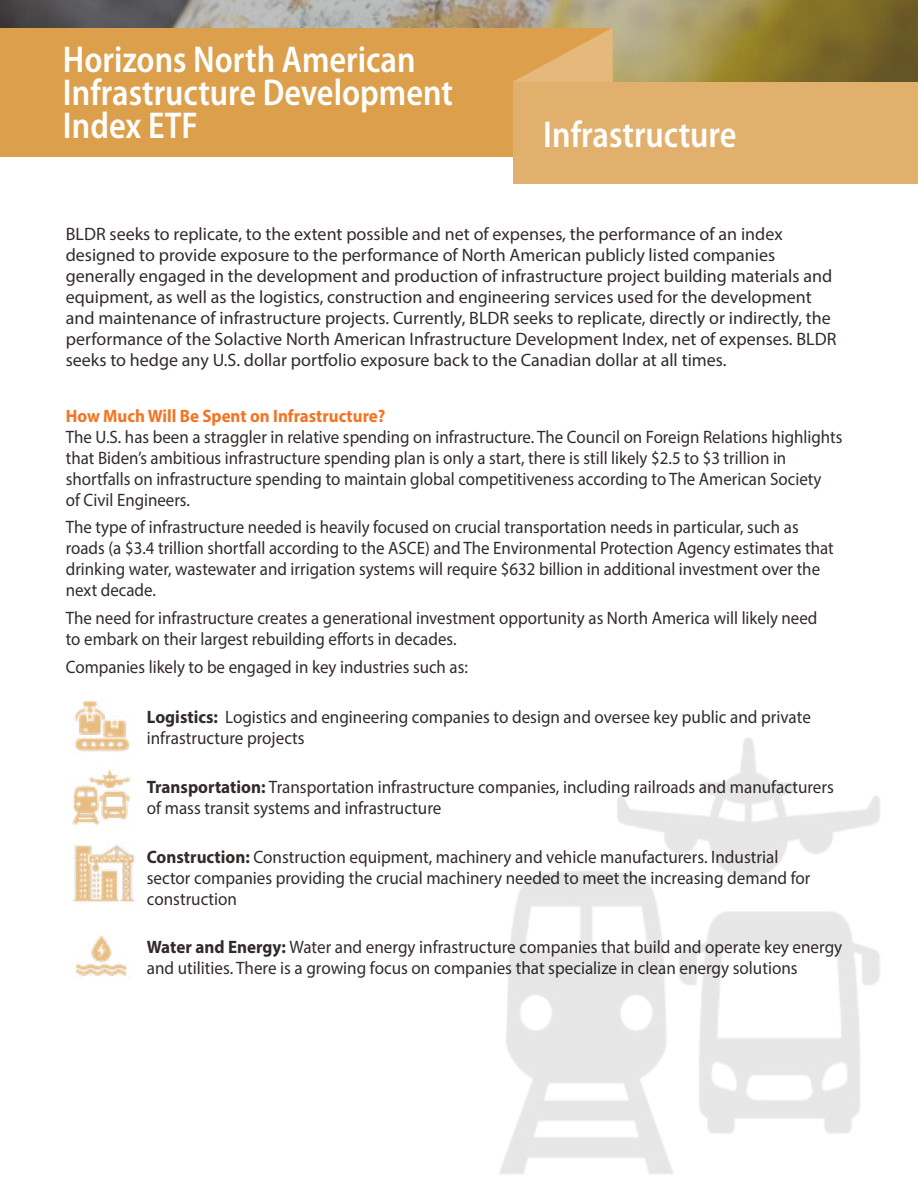
<style>
.page{position:relative;width:918px;height:1188px;background:#fff}
.page>*{position:absolute;margin:0;border:0;box-sizing:border-box;transform-origin:0 0}
.t1{font:600 semi-condensed 37.5px/33px "Myriad Pro";color:#fff;scale:.93 1}
.t2{font:18px/21px "Myriad Pro";color:#322b29;scale:.94 1}
.t3{font:18px/21px "Myriad Pro";color:#322b29}
.t4{font:18px/21px "Myriad Pro";color:#322b29;scale:.95 1}
.t5{font:700 18px "Myriad Pro";color:#f47421;scale:.94 1}
.s1{font-weight:700}
</style>
<div class="page">
<img style="left:499px;top:737px;width:381px;height:437px">
<img style="left:73px;top:701px;width:57px;height:51px">
<img style="left:72px;top:845px;width:63px;height:58px">
<img style="left:75px;top:936px;width:55px;height:41px">
<img style="left:72px;top:769px;width:59px;height:56px">
<svg style="left:0;top:0;width:918px;height:82px;background:#93875e"></svg>
<div style="left:0;top:28px;width:612px;height:129px;background:#dc9f4b"></div>
<svg style="left:513px;top:28px;width:100px;height:54px"></svg>
<div style="left:513px;top:82px;width:405px;height:102px;background:#e2b06d"></div>
<h1 class="t1" style="left:63px;top:42px;width:421px">Horizons North American<br>Infrastructure Development<br>Index ETF</h1>
<h1 class="t1" style="left:543px;top:117px;width:209px">Infrastructure</h1>
<p class="t3" style="left:66px;top:223px;width:772px">BLDR seeks to replicate, to the extent possible and net of expenses, the performance of an index designed to provide exposure to the performance of North American publicly listed companies generally engaged in the development and production of infrastructure project building materials and equipment, as well as the logistics, construction and engineering services used for the development and maintenance of infrastructure projects. Currently, BLDR seeks to replicate, directly or indirectly, the performance of the Solactive North American Infrastructure Development Index, net of expenses. BLDR seeks to hedge any U.S. dollar portfolio exposure back to the Canadian dollar at all times.</p>
<p class="t5" style="left:66px;top:404px;width:342px">How Much Will Be Spent on Infrastructure?</p>
<p class="t2" style="left:66px;top:426px;width:828px">The U.S. has been a straggler in relative spending on infrastructure. The Council on Foreign Relations highlights that Biden’s ambitious infrastructure spending plan is only a start, there is still likely $2.5 to $3 trillion in shortfalls on infrastructure spending to maintain global competitiveness according to The American Society<br>of Civil Engineers.</p>
<p class="t2" style="left:66px;top:516px;width:819px">The type of infrastructure needed is heavily focused on crucial transportation needs in particular, such as roads (a $3.4 trillion shortfall according to the ASCE) and The Environmental Protection Agency estimates that drinking water, wastewater and irrigation systems will require $632 billion in additional investment over the next decade.</p>
<p class="t2" style="left:66px;top:607px;width:801px">The need for infrastructure creates a generational investment opportunity as North America will likely need to embark on their largest rebuilding efforts in decades.</p>
<p class="t2" style="left:66px;top:656px;width:429px">Companies likely to be engaged in key industries such as:</p>
<p class="t4" style="left:147px;top:706px;width:701px"><span class="s1">Logistics:</span> Logistics and engineering companies to design and oversee key public and private infrastructure projects</p>
<p class="t4" style="left:147px;top:776px;width:725px"><span class="s1">Transportation:</span> Transportation infrastructure companies, including railroads and manufacturers of mass transit systems and infrastructure</p>
<p class="t4" style="left:147px;top:846px;width:700px"><span class="s1">Construction:</span> Construction equipment, machinery and vehicle manufacturers. Industrial sector companies providing the crucial machinery needed to meet the increasing demand for construction</p>
<p class="t4" style="left:147px;top:936px;width:734px"><span class="s1">Water and Energy:</span> Water and energy infrastructure companies that build and operate key energy and utilities. There is a growing focus on companies that specialize in clean energy solutions</p>
</div>
